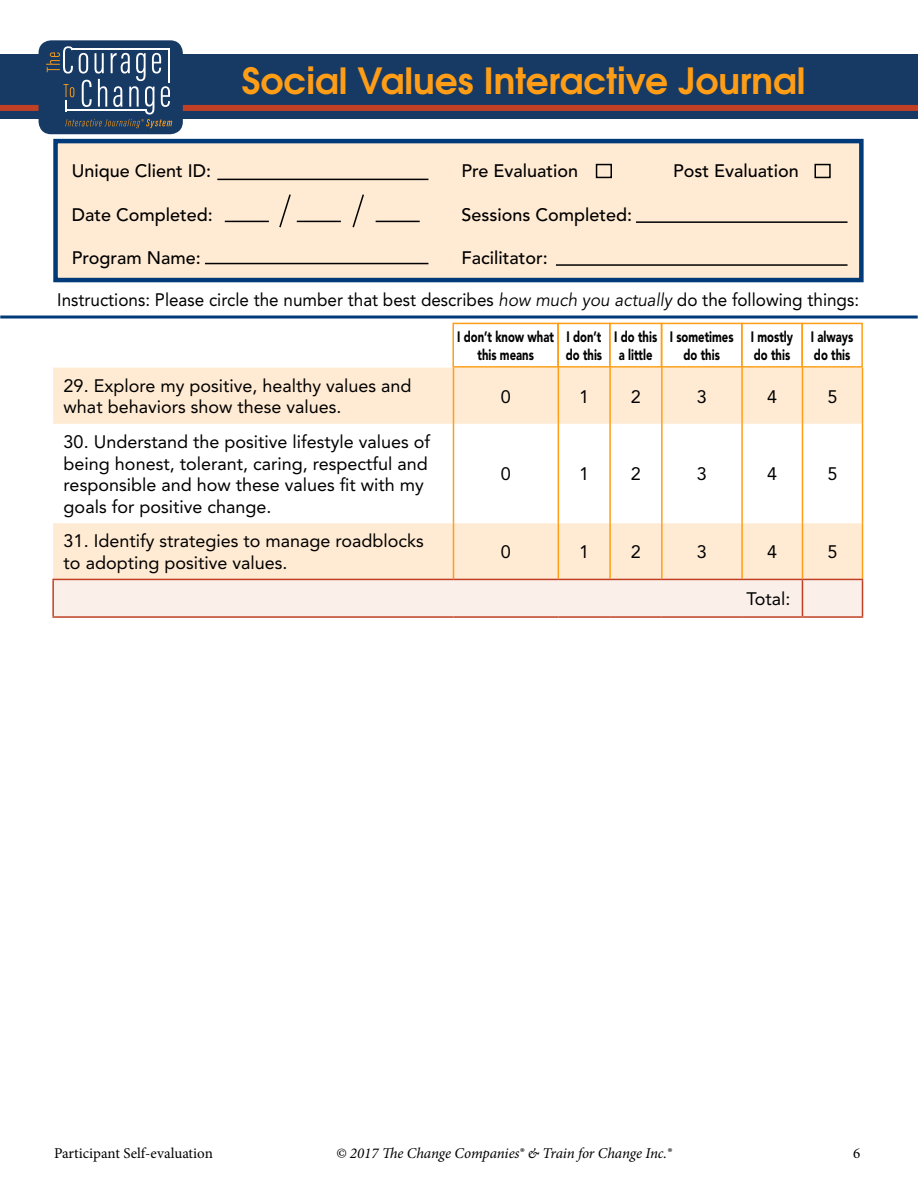
<style>
.page{position:relative;width:918px;height:1188px;background:#fff}
.page>*{position:absolute;margin:0;border:0;box-sizing:border-box;transform-origin:0 0}
.t1{font:700 36px "Te X Gyre Adventor";color:#ff9e16}
.t2{font:18px/21.6px "Avenir LT Std";color:#000}
.t3{font:500 18px "Avenir LT Std";color:#000}
.t4{font:18px "Avenir LT Std";color:#000;scale:.95 1}
.t5{font:900 15px/18px "Avenir LT Std";color:#000;text-align:center;scale:.75 1}
.t6{font:italic 15px "Minion Pro";letter-spacing:-.01em;color:#000}
.t7{font:15px "Minion Pro";color:#000}
.s1{font-style:italic}
</style>
<div class="page">
<div style="left:0;top:54px;width:918px;height:65px;background:#173a65"></div>
<div style="left:0;top:105px;width:918px;height:6px;background:#c14025"></div>
<div style="left:39px;top:40px;width:144px;height:94px;background:#173a65;border-radius:13px"></div>
<svg style="left:46px;top:46px;width:126px;height:82px"></svg>
<hr style="left:0;top:316px;width:918px;height:3px;background:#003a78">
<div style="left:53px;top:139px;width:811px;height:143px;background:#ffebd3;border:4px solid #003a78"></div>
<hr style="left:217px;top:179px;width:211px;height:1px;background:#000">
<hr style="left:225px;top:221px;width:44px;height:1px;background:#000">
<hr style="left:297px;top:221px;width:44px;height:1px;background:#000">
<hr style="left:376px;top:221px;width:44px;height:1px;background:#000">
<svg style="left:279px;top:194px;width:12px;height:34px"></svg>
<svg style="left:352px;top:194px;width:12px;height:34px"></svg>
<hr style="left:636px;top:221px;width:212px;height:2px;background:#000">
<hr style="left:556px;top:264px;width:292px;height:2px;background:#000">
<hr style="left:205px;top:263px;width:223px;height:1px;background:#000">
<div style="left:596px;top:164px;width:16px;height:14px;border:2px solid #000"></div>
<div style="left:814px;top:164px;width:17px;height:14px;border:2px solid #000"></div>
<svg style="left:53px;top:368px;width:809px;height:211px;fill:#ffebd3"></svg>
<div style="left:54px;top:580px;width:808px;height:36px;background:#faefe9"></div>
<hr style="left:453px;top:368px;width:1px;height:56px;background:#ff9e16">
<hr style="left:558px;top:368px;width:1px;height:56px;background:#ff9e16">
<hr style="left:609px;top:368px;width:2px;height:56px;background:#ff9e16">
<hr style="left:661px;top:368px;width:2px;height:56px;background:#ff9e16">
<hr style="left:741px;top:368px;width:2px;height:56px;background:#ff9e16">
<hr style="left:802px;top:368px;width:1px;height:56px;background:#ff9e16">
<hr style="left:862px;top:368px;width:1px;height:56px;background:#ff9e16">
<hr style="left:453px;top:424px;width:1px;height:99px;background:#ff9e16">
<hr style="left:558px;top:424px;width:1px;height:99px;background:#ff9e16">
<hr style="left:609px;top:424px;width:2px;height:99px;background:#ff9e16">
<hr style="left:661px;top:424px;width:2px;height:99px;background:#ff9e16">
<hr style="left:741px;top:424px;width:2px;height:99px;background:#ff9e16">
<hr style="left:802px;top:424px;width:1px;height:99px;background:#ff9e16">
<hr style="left:862px;top:424px;width:1px;height:99px;background:#ff9e16">
<hr style="left:453px;top:523px;width:1px;height:56px;background:#ff9e16">
<hr style="left:558px;top:523px;width:1px;height:56px;background:#ff9e16">
<hr style="left:609px;top:523px;width:2px;height:56px;background:#ff9e16">
<hr style="left:661px;top:523px;width:2px;height:56px;background:#ff9e16">
<hr style="left:741px;top:523px;width:2px;height:56px;background:#ff9e16">
<hr style="left:802px;top:523px;width:1px;height:56px;background:#ff9e16">
<hr style="left:862px;top:523px;width:1px;height:56px;background:#ff9e16">
<hr style="left:52px;top:579px;width:401px;height:1px;background:#c14025">
<hr style="left:52px;top:580px;width:2px;height:36px;background:#c14025">
<hr style="left:453px;top:579px;width:105px;height:1px;background:#c14025">
<hr style="left:558px;top:579px;width:52px;height:1px;background:#c14025">
<hr style="left:610px;top:579px;width:52px;height:1px;background:#c14025">
<hr style="left:662px;top:579px;width:80px;height:1px;background:#c14025">
<hr style="left:742px;top:579px;width:60px;height:1px;background:#c14025">
<hr style="left:802px;top:579px;width:61px;height:1px;background:#c14025">
<hr style="left:802px;top:580px;width:1px;height:36px;background:#c14025">
<hr style="left:862px;top:580px;width:1px;height:36px;background:#c14025">
<hr style="left:52px;top:616px;width:401px;height:2px;background:#c14025">
<hr style="left:453px;top:616px;width:105px;height:2px;background:#c14025">
<hr style="left:558px;top:616px;width:52px;height:2px;background:#c14025">
<hr style="left:610px;top:616px;width:52px;height:2px;background:#c14025">
<hr style="left:662px;top:616px;width:80px;height:2px;background:#c14025">
<hr style="left:742px;top:616px;width:60px;height:2px;background:#c14025">
<hr style="left:802px;top:616px;width:61px;height:2px;background:#c14025">
<div style="left:452px;top:323px;width:107px;height:45px;border:2px solid #ff9e16"></div>
<div style="left:557px;top:323px;width:54px;height:45px;border:2px solid #ff9e16"></div>
<div style="left:609px;top:323px;width:53px;height:45px;border:2px solid #ff9e16"></div>
<div style="left:661px;top:323px;width:82px;height:45px;border:2px solid #ff9e16"></div>
<div style="left:741px;top:323px;width:62px;height:45px;border:2px solid #ff9e16"></div>
<div style="left:801px;top:323px;width:62px;height:45px;border:2px solid #ff9e16"></div>
<p class="t3" style="left:72px;top:161px;width:141px">Unique Client ID:</p>
<p class="t3" style="left:72px;top:204px;width:143px">Date Completed:</p>
<p class="t3" style="left:72px;top:247px;width:131px">Program Name:</p>
<h1 class="t1" style="left:242px;top:50px;width:565px">Social Values Interactive Journal</h1>
<p class="t3" style="left:461px;top:161px;width:118px">Pre Evaluation</p>
<p class="t3" style="left:673px;top:161px;width:127px">Post Evaluation</p>
<p class="t3" style="left:461px;top:204px;width:172px">Sessions Completed:</p>
<p class="t3" style="left:461px;top:247px;width:88px">Facilitator:</p>
<p class="t4" style="left:57px;top:289px;width:846px">Instructions: Please circle the number that best describes <span class="s1">how much you actually</span> do the following things:</p>
<p class="t5" style="left:457px;top:328px;width:131px">I don’t know what this means</p>
<p class="t5" style="left:566px;top:328px;width:50px;text-align:left">I don’t do this</p>
<p class="t5" style="left:614px;top:328px;width:59px">I do this a little</p>
<p class="t5" style="left:670px;top:328px;width:87px">I sometimes do this</p>
<p class="t5" style="left:751px;top:328px;width:58px;text-align:left">I mostly do this</p>
<p class="t5" style="left:811px;top:328px;width:58px;text-align:left">I always do this</p>
<p class="t2" style="left:64px;top:375px;width:349px">29. Explore my positive, healthy values and what behaviors show these values.</p>
<p class="t2" style="left:501px;top:386px;width:12px">0</p>
<p class="t2" style="left:579px;top:386px;width:12px">1</p>
<p class="t2" style="left:631px;top:386px;width:12px">2</p>
<p class="t2" style="left:697px;top:386px;width:12px">3</p>
<p class="t2" style="left:767px;top:386px;width:12px">4</p>
<p class="t2" style="left:827px;top:386px;width:12px">5</p>
<p class="t2" style="left:64px;top:431px;width:368px">30. Understand the positive lifestyle values of being honest, tolerant, caring, respectful and responsible and how these values fit with my goals for positive change.</p>
<p class="t2" style="left:501px;top:463px;width:12px">0</p>
<p class="t2" style="left:579px;top:463px;width:12px">1</p>
<p class="t2" style="left:631px;top:463px;width:12px">2</p>
<p class="t2" style="left:697px;top:463px;width:12px">3</p>
<p class="t2" style="left:767px;top:463px;width:12px">4</p>
<p class="t2" style="left:827px;top:463px;width:12px">5</p>
<p class="t2" style="left:64px;top:530px;width:362px">31. Identify strategies to manage roadblocks to adopting positive values.</p>
<p class="t2" style="left:501px;top:541px;width:12px">0</p>
<p class="t2" style="left:579px;top:541px;width:12px">1</p>
<p class="t2" style="left:631px;top:541px;width:12px">2</p>
<p class="t2" style="left:697px;top:541px;width:12px">3</p>
<p class="t2" style="left:767px;top:541px;width:12px">4</p>
<p class="t2" style="left:827px;top:541px;width:12px">5</p>
<p class="t2" style="left:746px;top:588px;width:46px">Total:</p>
<p class="t7" style="left:54px;top:1143px;width:160px">Participant Self-evaluation</p>
<p class="t6" style="left:336px;top:1142px;width:337px">© 2017 The Change Companies® &amp; Train for Change Inc.®</p>
<p class="t7" style="left:853px;top:1143px;width:9px">6</p>
</div>
